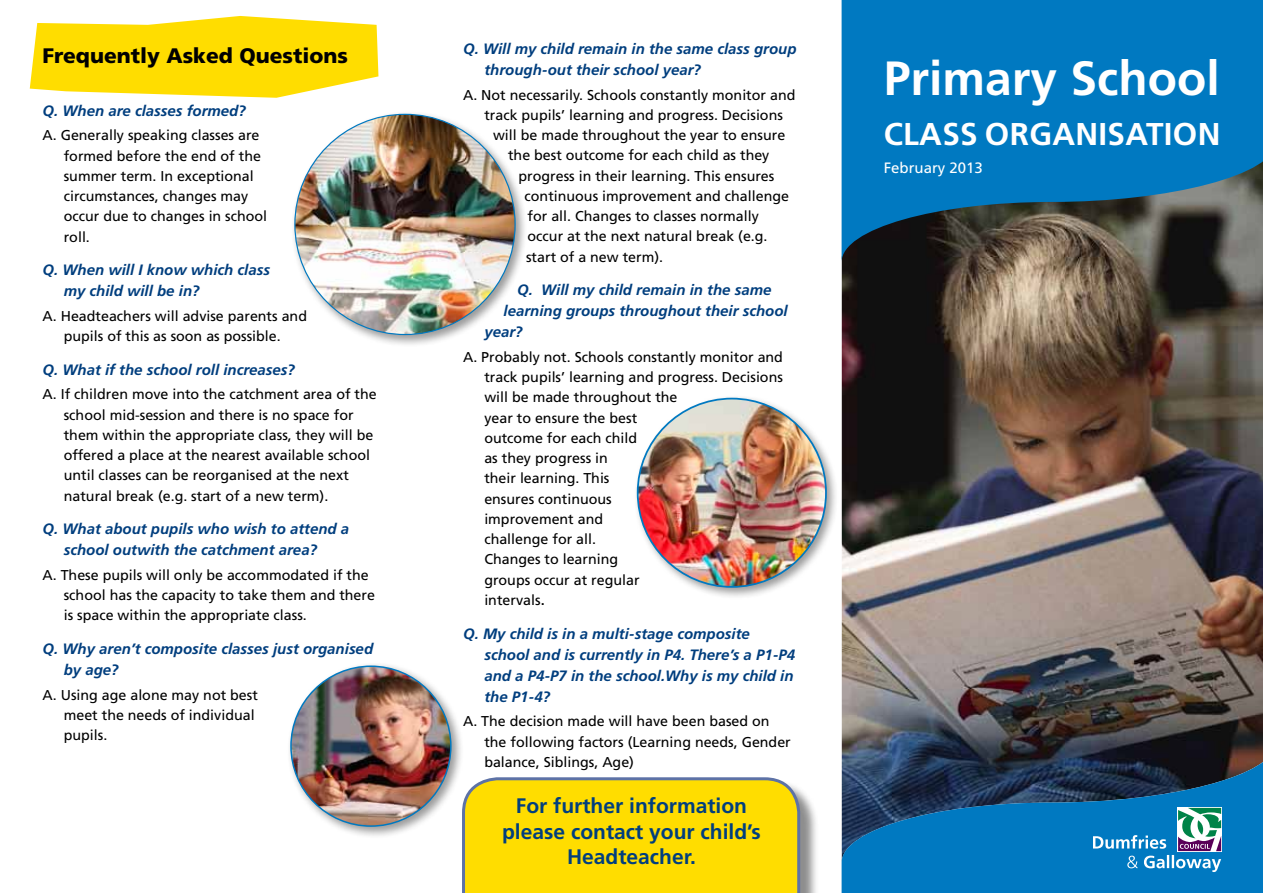
<style>
.page{position:relative;width:1263px;height:893px;background:#fff}
.page>*{position:absolute;margin:0;border:0;box-sizing:border-box;transform-origin:0 0}
.t1{font:700 48px "Frutiger";color:#fff}
.t2{font:700 31.5px "Frutiger";letter-spacing:.01em;color:#fff}
.t3{font:700 21px/25.2px "Frutiger";color:#003e7e;text-align:center}
.t4{font:900 21px "Frutiger";color:#000}
.t5{font:italic 700 15px/21px "Frutiger";color:#003e7e}
.t6{font:15px "Frutiger";color:#fff}
.t7{font:14.25px/20.2px "Frutiger";color:#000}
.s1{font-family:"Lucida Grande";font-size:15px}
</style>
<div class="page">
<div style="left:464px;top:779px;width:355px;height:114px;background:#000;opacity:.45"></div>
<div style="left:462px;top:777px;width:340px;height:116px;background:#fd0"></div>
<img style="left:842px;top:262px;width:421px;height:480px">
<div style="left:290px;top:110px;width:238px;height:237px;background:#000;opacity:.4"></div>
<img style="left:295px;top:114px;width:220px;height:220px;border-radius:110px">
<svg style="left:30px;top:16px;width:348px;height:82px;background:#ffe226"></svg>
<div style="left:633px;top:394px;width:206px;height:206px;background:#000;opacity:.4"></div>
<img style="left:638px;top:399px;width:188px;height:188px;border-radius:94px">
<div style="left:286px;top:661px;width:178px;height:178px;background:#000;opacity:.4"></div>
<img style="left:291px;top:666px;width:160px;height:160px;border-radius:80px">
<svg style="left:841px;top:742px;width:422px;height:151px;background:#115788"></svg>
<svg style="left:1177px;top:807px;width:45px;height:45px"></svg>
<svg style="left:1093px;top:808px;width:128px;height:64px"></svg>
<svg style="left:841px;top:0;width:422px;height:262px;background:#126ea4"></svg>
<h3 class="t4" style="left:43px;top:43px;width:307px">Frequently Asked Questions</h3>
<p class="t5" style="left:43px;top:100px;width:205px">Q. When are classes formed?</p>
<p class="t7" style="left:64px;top:125px;width:205px;text-indent:-21px">A. Generally speaking classes are formed before the end of the summer term. In exceptional circumstances, changes may occur due to changes in school roll.</p>
<p class="t5" style="left:64px;top:260px;width:208px;text-indent:-21px">Q. When will I know which class my child will be in?</p>
<p class="t7" style="left:43px;top:306px;width:266px;text-align:center">A. Headteachers will advise parents and pupils of this as soon as possible.</p>
<p class="t5" style="left:43px;top:359px;width:254px">Q. What if the school roll increases?</p>
<p class="t7" style="left:64px;top:384px;width:314px;text-indent:-21px">A. If children move into the catchment area of the school mid-session and there is no space for them within the appropriate class, they will be offered a place at the nearest available school until classes can be reorganised at the next natural break (e.g. start of a new term).</p>
<p class="t5" style="left:64px;top:519px;width:287px;text-indent:-21px">Q. What about pupils who wish to attend a school outwith the catchment area?</p>
<p class="t7" style="left:64px;top:565px;width:313px;text-indent:-21px">A. These pupils will only be accommodated if the school has the capacity to take them and there is space within the appropriate class.</p>
<p class="t5" style="left:64px;top:638px;width:311px;text-indent:-21px">Q. Why aren’t composite classes just organised by age?</p>
<p class="t7" style="left:64px;top:684px;width:196px;text-indent:-21px">A. Using age alone may not best meet the needs of individual pupils.</p>
<p class="t5" style="left:484px;top:38px;width:314px;text-indent:-21px">Q. Will my child remain in the same class group through-out their school year?</p>
<p class="t7" style="left:463px;top:84px;width:334px">A. Not necessarily. Schools constantly monitor and</p>
<p class="t7" style="left:484px;top:105px;width:300px">track pupils’ learning and progress. Decisions</p>
<p class="t7" style="left:493px;top:125px;width:294px">will be made throughout the year to ensure</p>
<p class="t7" style="left:508px;top:145px;width:263px">the best outcome for each child as they</p>
<p class="t7" style="left:519px;top:165px;width:257px">progress in their learning. This ensures</p>
<p class="t7" style="left:525px;top:186px;width:266px">continuous improvement and challenge</p>
<p class="t7" style="left:528px;top:206px;width:233px">for all. Changes to classes normally</p>
<p class="t7" style="left:528px;top:226px;width:241px">occur at the next natural break (e.g.</p>
<p class="t7" style="left:526px;top:246px;width:138px">start of a new term).</p>
<p class="t5" style="left:517px;top:280px;width:256px">Q. Will my child remain in the same</p>
<p class="t5" style="left:504px;top:301px;width:286px">learning groups throughout their school</p>
<p class="t5" style="left:484px;top:322px;width:40px">year?</p>
<p class="t7" style="left:484px;top:347px;width:300px;text-indent:-21px">A. Probably not. Schools constantly monitor and track pupils’ learning and progress. Decisions will be made throughout the<br>year to ensure the best<br>outcome for each child<br>as they progress in<br>their learning. This<br>ensures continuous<br>improvement and<br>challenge for all.<br>Changes to learning<br>groups occur at regular<br>intervals<span class="s1">.</span></p>
<p class="t5" style="left:484px;top:623px;width:312px;text-indent:-21px">Q. My child is in a multi-stage composite school and is currently in P4. There’s a P1-P4 and a P4-P7 in the school.Why is my child in the P1-4?</p>
<p class="t7" style="left:484px;top:711px;width:308px;text-indent:-21px">A. The decision made will have been based on the following factors (Learning needs, Gender balance, Siblings, Age)</p>
<h3 class="t3" style="left:502px;top:793px;width:260px">For further information please contact your child’s<br>Headteacher.</h3>
<h1 class="t1" style="left:884px;top:50px;width:338px">Primary School</h1>
<h2 class="t2" style="left:884px;top:115px;width:338px">CLASS ORGANISATION</h2>
<p class="t6" style="left:884px;top:159px;width:101px">February 2013</p>
</div>
